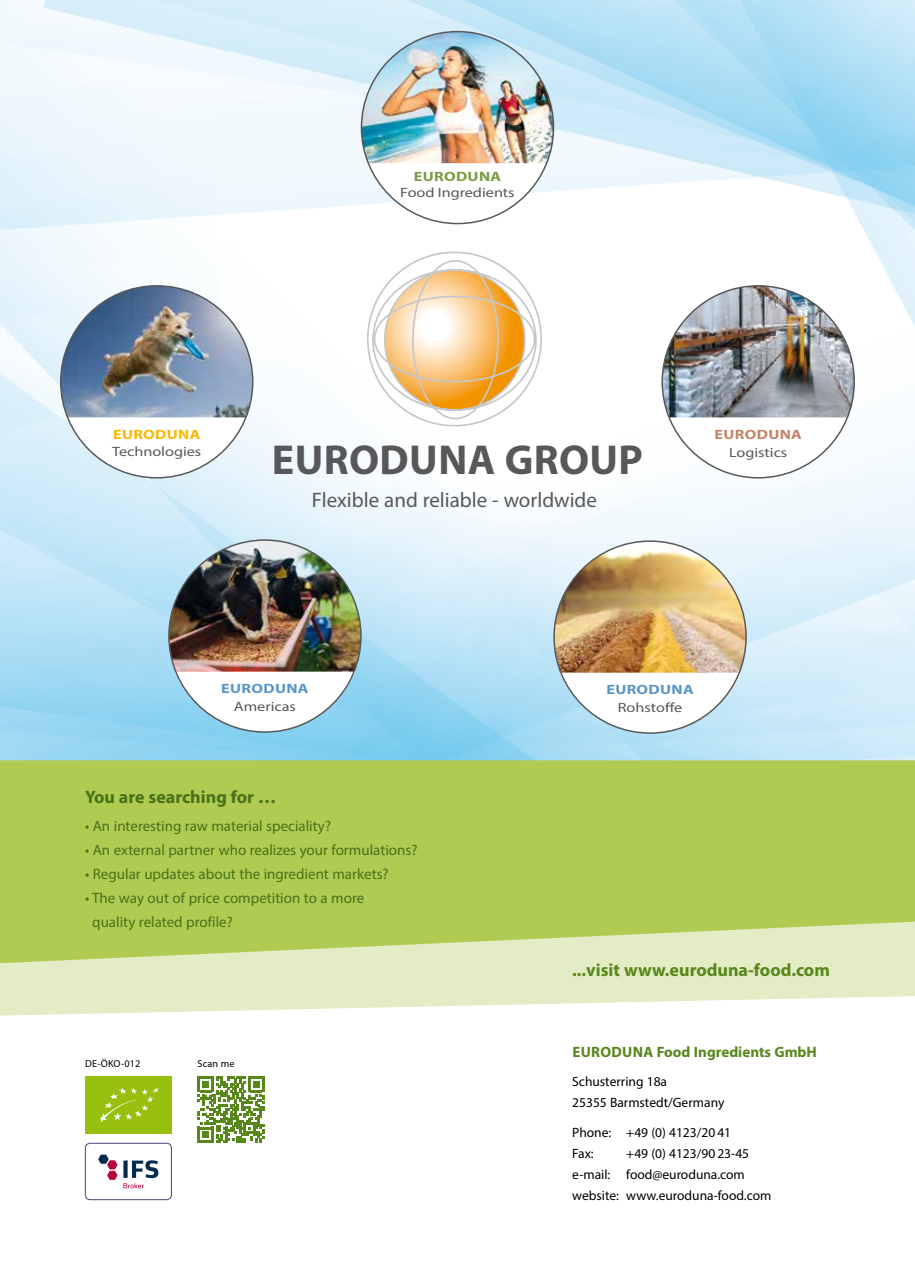
<style>
.page{position:relative;width:915px;height:1285px;background:#fff}
.page>*{position:absolute;margin:0;border:0;box-sizing:border-box;transform-origin:0 0}
.t1{font:700 42px "Myriad Pro";letter-spacing:.01em;color:#58585a}
.t2{font:21px "Myriad Pro";color:#58585a}
.t3{font:700 18px "Myriad Pro";color:#58871b}
.t4{font:700 18px "Myriad Pro";color:#487118}
.t5{font:15px/24px "Myriad Pro";color:#487118}
.t6{font:700 15px "Myriad Pro";color:#58871b}
.t7{font:13.5px/21px "Myriad Pro";color:#000}
.t8{font:13.5px "Myriad Pro";color:#58585a;scale:1.2 1}
.t9{font:700 13.5px "Myriad Pro";letter-spacing:.02em;color:#5b96c4;scale:1.2 1}
.t10{font:700 13.5px "Myriad Pro";letter-spacing:.02em;color:#799c44;scale:1.2 1}
.t11{font:700 13.5px "Myriad Pro";letter-spacing:.02em;color:#fab900;scale:1.2 1}
.t12{font:700 13.5px "Myriad Pro";letter-spacing:.02em;color:#c48566;scale:1.2 1}
.t13{font:10.2px "Myriad Pro";letter-spacing:.02em;color:#000}
</style>
<div class="page">
<img style="left:435px;top:0;width:449px;height:427px">
<img style="left:884px;top:0;width:30px;height:453px">
<img style="left:0;top:453px;width:914px;height:307px">
<div style="left:0;top:760px;width:914px;height:161px;background:#b0cb52"></div>
<svg style="left:0;top:921px;width:914px;height:94px;background:#dae6b0"></svg>
<svg style="left:98px;top:1154px;width:60px;height:33px"></svg>
<div style="left:85px;top:1142px;width:86px;height:57px;border:1px solid #434478;border-radius:5px"></div>
<div style="left:85px;top:1076px;width:86px;height:57px;background:#97bf0d"></div>
<svg style="left:99px;top:1087px;width:60px;height:35px"></svg>
<img style="left:361px;top:32px;width:192px;height:147px">
<svg style="left:367px;top:163px;width:180px;height:60px"></svg>
<img style="left:169px;top:540px;width:192px;height:153px">
<svg style="left:175px;top:671px;width:180px;height:61px"></svg>
<img style="left:554px;top:541px;width:191px;height:192px;border-radius:96px">
<svg style="left:559px;top:672px;width:181px;height:61px"></svg>
<svg style="left:367px;top:251px;width:175px;height:175px"></svg>
<img style="left:61px;top:286px;width:192px;height:163px">
<svg style="left:67px;top:417px;width:180px;height:60px"></svg>
<img style="left:662px;top:286px;width:191px;height:191px;border-radius:96px">
<svg style="left:667px;top:417px;width:181px;height:60px"></svg>
<svg style="left:197px;top:1076px;width:67px;height:66px"></svg>
<p class="t10" style="left:413px;top:167px;width:74px">EURODUNA</p>
<p class="t8" style="left:400px;top:184px;width:97px">Food Ingredients</p>
<p class="t11" style="left:113px;top:425px;width:74px">EURODUNA</p>
<p class="t8" style="left:112px;top:442px;width:76px">Technologies</p>
<h1 class="t1" style="left:272px;top:433px;width:372px">EURODUNA GROUP</h1>
<h2 class="t2" style="left:312px;top:487px;width:286px">Flexible and reliable - worldwide</h2>
<p class="t12" style="left:714px;top:425px;width:74px">EURODUNA</p>
<p class="t8" style="left:728px;top:444px;width:50px">Logistics</p>
<p class="t9" style="left:221px;top:679px;width:74px">EURODUNA</p>
<p class="t8" style="left:234px;top:698px;width:53px">Americas</p>
<p class="t4" style="left:85px;top:784px;width:192px">You are searching for …</p>
<p class="t5" style="left:85px;top:813px;width:247px">• An interesting raw material speciality?</p>
<p class="t5" style="left:85px;top:837px;width:334px">• An external partner who realizes your formulations?</p>
<p class="t5" style="left:85px;top:861px;width:305px">• Regular updates about the ingredient markets?</p>
<p class="t5" style="left:92px;top:885px;width:273px;text-indent:-7px">• The way out of price competition to a more quality related profile?</p>
<p class="t9" style="left:606px;top:681px;width:74px">EURODUNA</p>
<p class="t8" style="left:617px;top:699px;width:55px">Rohstoffe</p>
<p class="t13" style="left:85px;top:1057px;width:57px">DE-ÖKO-012</p>
<p class="t13" style="left:197px;top:1057px;width:39px">Scan me</p>
<p class="t3" style="left:572px;top:957px;width:259px">...visit www.euroduna-food.com</p>
<p class="t6" style="left:572px;top:1041px;width:246px">EURODUNA Food Ingredients GmbH</p>
<p class="t7" style="left:572px;top:1070px;width:153px">Schusterring 18a<br>25355 Barmstedt/Germany</p>
<p class="t7" style="left:572px;top:1121px;width:160px">Phone: +49 (0) 4123/20 41<br>Fax:</p>
<p class="t7" style="left:572px;top:1142px;width:200px;text-indent:54px">+49 (0) 4123/90 23-45 e-mail: food@euroduna.com website: www.euroduna-food.com</p>
</div>
